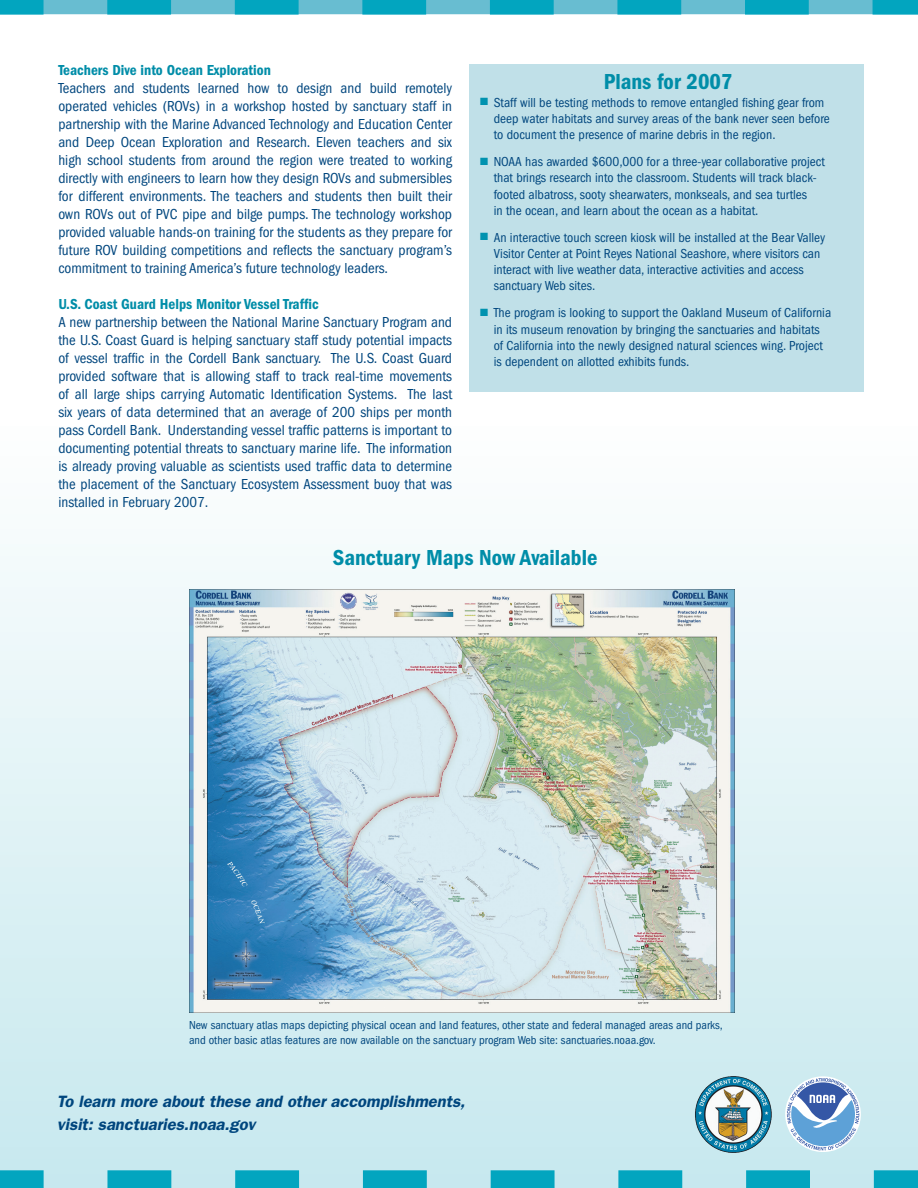
<style>
.page{position:relative;width:918px;height:1188px;background:#fff}
.page>*{position:absolute;margin:0;border:0;box-sizing:border-box;transform-origin:0 0}
.t1{font:600 condensed 22.5px "Franklin Gothic";color:#008da8}
.t2{font:italic 600 16.5px/22.5px "Franklin Gothic";color:#00467e}
.t3{font:condensed 15px/18px "Franklin Gothic";color:#00467e;text-align:justify}
.t4{font:600 condensed 15px "Franklin Gothic";color:#008da8}
.t5{font:condensed 13.5px/16.2px "Franklin Gothic";color:#00467e}
.t6{font:condensed 12px/14.4px "Franklin Gothic";color:#00467e}
.s1{color:#0092af}
</style>
<div class="page">
<div style="left:1px;top:416px;width:917px;height:772px;background:linear-gradient(to bottom,#feffff,#c5e7ed)"></div>
<svg style="left:0;top:1170px;width:918px;height:18px;background:#63c6d6"></svg>
<svg style="left:0;top:0;width:918px;height:15px;background:#3ab3c9"></svg>
<svg style="left:785px;top:1076px;width:76px;height:76px"></svg>
<svg style="left:787px;top:1078px;width:72px;height:72px"></svg>
<img style="left:714px;top:1076px;width:58px;height:77px">
<div style="left:470px;top:64px;width:394px;height:328px;background:#c0e0e8"></div>
<img style="left:189px;top:590px;width:546px;height:422px">
<p class="t4" style="left:58px;top:61px;width:214px">Teachers Dive into Ocean Exploration</p>
<p class="t3" style="left:58px;top:79px;width:395px">Teachers and students learned how to design and build remotely operated vehicles (ROVs) in a workshop hosted by sanctuary staff in partnership with the Marine Advanced Technology and Education Center and Deep Ocean Exploration and Research. Eleven teachers and six high school students from around the region were treated to working directly with engineers to learn how they design ROVs and submersibles for different environments. The teachers and students then built their own ROVs out of PVC pipe and bilge pumps. The technology workshop provided valuable hands-on training for the students as they prepare for future ROV building competitions and reflects the sanctuary program’s commitment to training America’s future technology leaders.</p>
<p class="t4" style="left:58px;top:295px;width:262px">U.S. Coast Guard Helps Monitor Vessel Traffic</p>
<p class="t3" style="left:58px;top:313px;width:395px">A new partnership between the National Marine Sanctuary Program and the U.S. Coast Guard is helping sanctuary staff study potential impacts of vessel traffic in the Cordell Bank sanctuary. The U.S. Coast Guard provided software that is allowing staff to track real-time movements of all large ships carrying Automatic Identification Systems. The last six years of data determined that an average of 200 ships per month pass Cordell Bank. Understanding vessel traffic patterns is important to documenting potential threats to sanctuary marine life. The information is already proving valuable as scientists used traffic data to determine the placement of the Sanctuary Ecosystem Assessment buoy that was installed in February 2007.</p>
<p class="t1" style="left:604px;top:69px;width:130px">Plans for 2007</p>
<p class="t5" style="left:494px;top:94px;width:338px;text-indent:-14px"><span class="s1">■</span> Staff will be testing methods to remove entangled fishing gear from deep water habitats and survey areas of the bank never seen before to document the presence of marine debris in the region.</p>
<p class="t5" style="left:480px;top:154px;width:346px;text-align:center"><span class="s1">■</span> NOAA has awarded $600,000 for a three-year collaborative project that brings research into the classroom. Students will track black&shy;footed albatross, sooty shearwaters, monkseals, and sea turtles</p>
<p class="t5" style="left:494px;top:202px;width:266px">in the ocean, and learn about the ocean as a habitat.</p>
<p class="t5" style="left:494px;top:229px;width:333px;text-indent:-14px"><span class="s1">■</span> An interactive touch screen kiosk will be installed at the Bear Valley Visitor Center at Point Reyes National Seashore, where visitors can interact with live weather data, interactive activities and access sanctuary Web sites.</p>
<p class="t5" style="left:494px;top:305px;width:339px;text-indent:-14px"><span class="s1">■</span> The program is looking to support the Oakland Museum of California in its museum renovation by bringing the sanctuaries and habitats of California into the newly designed natural sciences wing. Project is dependent on allotted exhibits funds.</p>
<p class="t1" style="left:333px;top:544px;width:266px">Sanctuary Maps Now Available</p>
<p class="t6" style="left:189px;top:1018px;width:535px">New sanctuary atlas maps depicting physical ocean and land features, other state and federal managed areas and parks, and other basic atlas features are now available on the sanctuary program Web site: sanctuaries.noaa.gov.</p>
<p class="t2" style="left:57px;top:1090px;width:410px">To learn more about these and other accomplishments, visit: sanctuaries.noaa.gov</p>
</div>
